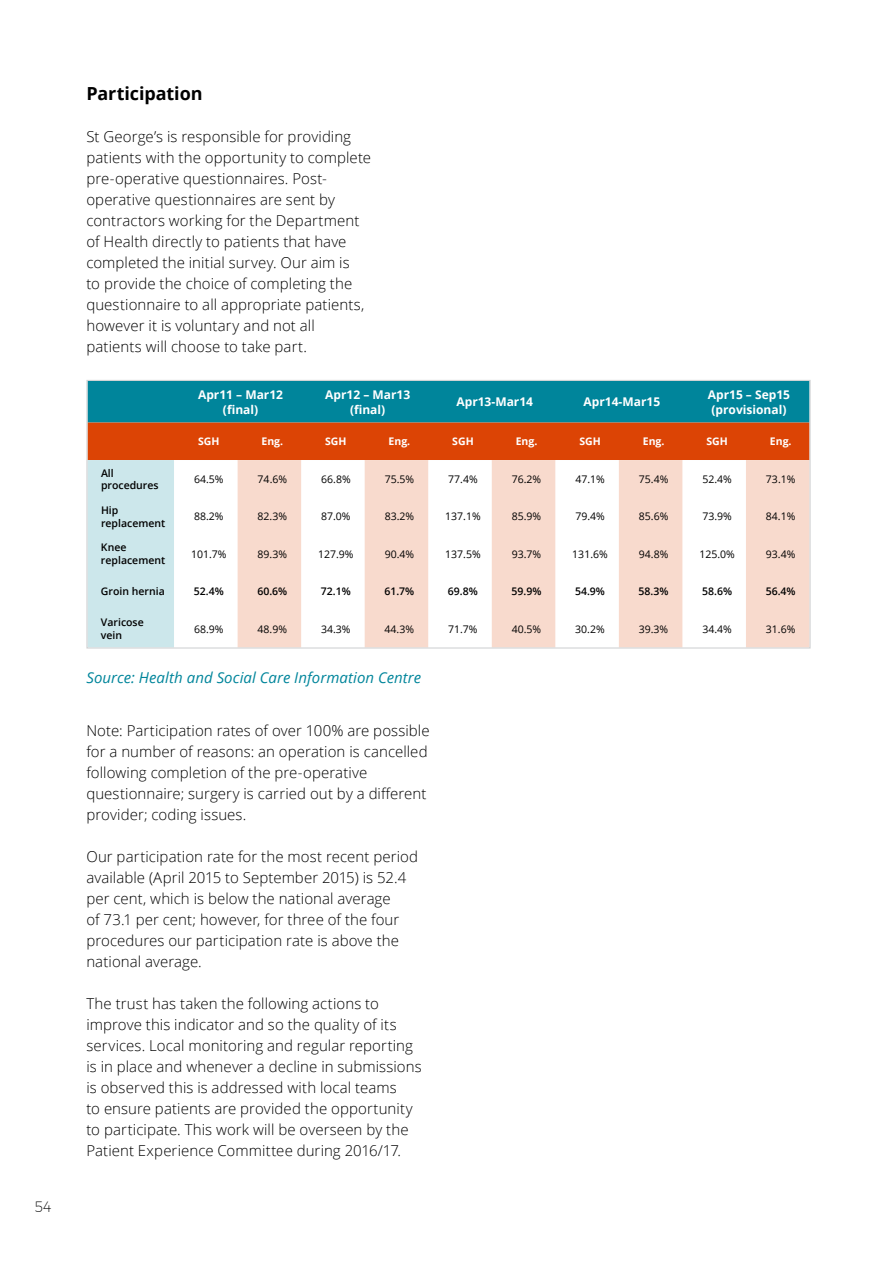
<style>
.page{position:relative;width:893px;height:1263px;background:#fff}
.page>*{position:absolute;margin:0;border:0;box-sizing:border-box;transform-origin:0 0}
.t1{font:700 18px "Open Sans";letter-spacing:-.005em;color:#000}
.t2{font:300 15px/21px "Open Sans";letter-spacing:.005em;color:#000}
.t3{font:italic 15px "Open Sans";letter-spacing:.005em;color:#00859b}
.t4{font:200 15px "Montserrat";color:#000}
.t5{font:700 12px/14.4px "Open Sans";color:#fff;text-align:center}
.t6{font:10.5px "Open Sans";color:#000}
.t7{font:600 10.5px/12.6px "Open Sans";color:#000}
.t8{font:700 10.5px "Open Sans";color:#fff}
</style>
<div class="page">
<svg style="left:88px;top:382px;width:721px;height:264px;background:#7f8274"></svg>
<svg style="left:174px;top:460px;width:64px;height:186px"></svg>
<svg style="left:238px;top:460px;width:571px;height:186px;fill:#f8dacd"></svg>
<div style="left:86px;top:380px;width:725px;height:268px;border:1px solid #d1d3d4"></div>
<p class="t4" style="left:35px;top:1197px;width:18px">54</p>
<p class="t1" style="left:86px;top:81px;width:118px">Participation</p>
<p class="t2" style="left:86px;top:126px;width:286px">St George’s is responsible for providing patients with the opportunity to complete pre-operative questionnaires. Post&shy;operative questionnaires are sent by contractors working for the Department of Health directly to patients that have completed the initial survey. Our aim is<br>to provide the choice of completing the questionnaire to all appropriate patients, however it is voluntary and not all patients will choose to take part.</p>
<p class="t5" style="left:198px;top:387px;width:86px">Apr11 – Mar12 (final)</p>
<p class="t5" style="left:325px;top:387px;width:86px">Apr12 – Mar13 (final)</p>
<p class="t5" style="left:456px;top:394px;width:78px">Apr13-Mar14</p>
<p class="t5" style="left:584px;top:394px;width:78px">Apr14-Mar15</p>
<p class="t5" style="left:708px;top:387px;width:84px">Apr15 – Sep15 (provisional)</p>
<p class="t8" style="left:198px;top:434px;width:23px">SGH</p>
<p class="t8" style="left:261px;top:434px;width:23px">Eng.</p>
<p class="t8" style="left:325px;top:434px;width:23px">SGH</p>
<p class="t8" style="left:389px;top:434px;width:23px">Eng.</p>
<p class="t8" style="left:452px;top:434px;width:23px">SGH</p>
<p class="t8" style="left:516px;top:434px;width:23px">Eng.</p>
<p class="t8" style="left:579px;top:434px;width:23px">SGH</p>
<p class="t8" style="left:643px;top:434px;width:23px">Eng.</p>
<p class="t8" style="left:706px;top:434px;width:23px">SGH</p>
<p class="t8" style="left:770px;top:434px;width:23px">Eng.</p>
<p class="t7" style="left:101px;top:466px;width:59px">All procedures</p>
<p class="t6" style="left:194px;top:472px;width:31px">64.5%</p>
<p class="t6" style="left:258px;top:472px;width:31px">74.6%</p>
<p class="t6" style="left:321px;top:472px;width:31px">66.8%</p>
<p class="t6" style="left:385px;top:472px;width:31px">75.5%</p>
<p class="t6" style="left:448px;top:472px;width:31px">77.4%</p>
<p class="t6" style="left:512px;top:472px;width:31px">76.2%</p>
<p class="t6" style="left:575px;top:472px;width:31px">47.1%</p>
<p class="t6" style="left:639px;top:472px;width:31px">75.4%</p>
<p class="t6" style="left:702px;top:472px;width:31px">52.4%</p>
<p class="t6" style="left:766px;top:472px;width:31px">73.1%</p>
<p class="t7" style="left:101px;top:504px;width:66px">Hip replacement</p>
<p class="t6" style="left:194px;top:509px;width:31px">88.2%</p>
<p class="t6" style="left:258px;top:509px;width:31px">82.3%</p>
<p class="t6" style="left:321px;top:509px;width:31px">87.0%</p>
<p class="t6" style="left:385px;top:509px;width:31px">83.2%</p>
<p class="t6" style="left:445px;top:509px;width:37px">137.1%</p>
<p class="t6" style="left:512px;top:509px;width:31px">85.9%</p>
<p class="t6" style="left:575px;top:509px;width:31px">79.4%</p>
<p class="t6" style="left:639px;top:509px;width:31px">85.6%</p>
<p class="t6" style="left:702px;top:509px;width:31px">73.9%</p>
<p class="t6" style="left:766px;top:509px;width:31px">84.1%</p>
<p class="t7" style="left:101px;top:541px;width:66px">Knee replacement</p>
<p class="t6" style="left:191px;top:547px;width:37px">101.7%</p>
<p class="t6" style="left:258px;top:547px;width:31px">89.3%</p>
<p class="t6" style="left:318px;top:547px;width:37px">127.9%</p>
<p class="t6" style="left:385px;top:547px;width:31px">90.4%</p>
<p class="t6" style="left:445px;top:547px;width:37px">137.5%</p>
<p class="t6" style="left:512px;top:547px;width:31px">93.7%</p>
<p class="t6" style="left:572px;top:547px;width:37px">131.6%</p>
<p class="t6" style="left:639px;top:547px;width:31px">94.8%</p>
<p class="t6" style="left:699px;top:547px;width:37px">125.0%</p>
<p class="t6" style="left:766px;top:547px;width:31px">93.4%</p>
<p class="t7" style="left:101px;top:585px;width:65px">Groin hernia</p>
<p class="t7" style="left:194px;top:585px;width:31px">52.4%</p>
<p class="t7" style="left:257px;top:585px;width:31px">60.6%</p>
<p class="t7" style="left:321px;top:585px;width:31px">72.1%</p>
<p class="t7" style="left:384px;top:585px;width:31px">61.7%</p>
<p class="t7" style="left:448px;top:585px;width:31px">69.8%</p>
<p class="t7" style="left:511px;top:585px;width:31px">59.9%</p>
<p class="t7" style="left:575px;top:585px;width:31px">54.9%</p>
<p class="t7" style="left:639px;top:585px;width:31px">58.3%</p>
<p class="t7" style="left:702px;top:585px;width:31px">58.6%</p>
<p class="t7" style="left:766px;top:585px;width:31px">56.4%</p>
<p class="t7" style="left:101px;top:616px;width:44px">Varicose vein</p>
<p class="t6" style="left:194px;top:622px;width:31px">68.9%</p>
<p class="t6" style="left:258px;top:622px;width:31px">48.9%</p>
<p class="t6" style="left:321px;top:622px;width:31px">34.3%</p>
<p class="t6" style="left:385px;top:622px;width:31px">44.3%</p>
<p class="t6" style="left:448px;top:622px;width:31px">71.7%</p>
<p class="t6" style="left:512px;top:622px;width:31px">40.5%</p>
<p class="t6" style="left:575px;top:622px;width:31px">30.2%</p>
<p class="t6" style="left:639px;top:622px;width:31px">39.3%</p>
<p class="t6" style="left:702px;top:622px;width:31px">34.4%</p>
<p class="t6" style="left:766px;top:622px;width:31px">31.6%</p>
<p class="t3" style="left:86px;top:667px;width:336px">Source: Health and Social Care Information Centre</p>
<p class="t2" style="left:86px;top:720px;width:345px">Note: Participation rates of over 100% are possible for a number of reasons: an operation is cancelled following completion of the pre-operative questionnaire; surgery is carried out by a different provider; coding issues.</p>
<p class="t2" style="left:86px;top:846px;width:333px">Our participation rate for the most recent period available (April 2015 to September 2015) is 52.4 per cent, which is below the national average<br>of 73.1 per cent; however, for three of the four procedures our participation rate is above the national average.</p>
<p class="t2" style="left:86px;top:993px;width:337px">The trust has taken the following actions to improve this indicator and so the quality of its services. Local monitoring and regular reporting is in place and whenever a decline in submissions is observed this is addressed with local teams<br>to ensure patients are provided the opportunity to participate. This work will be overseen by the Patient Experience Committee during 2016/17.</p>
</div>
